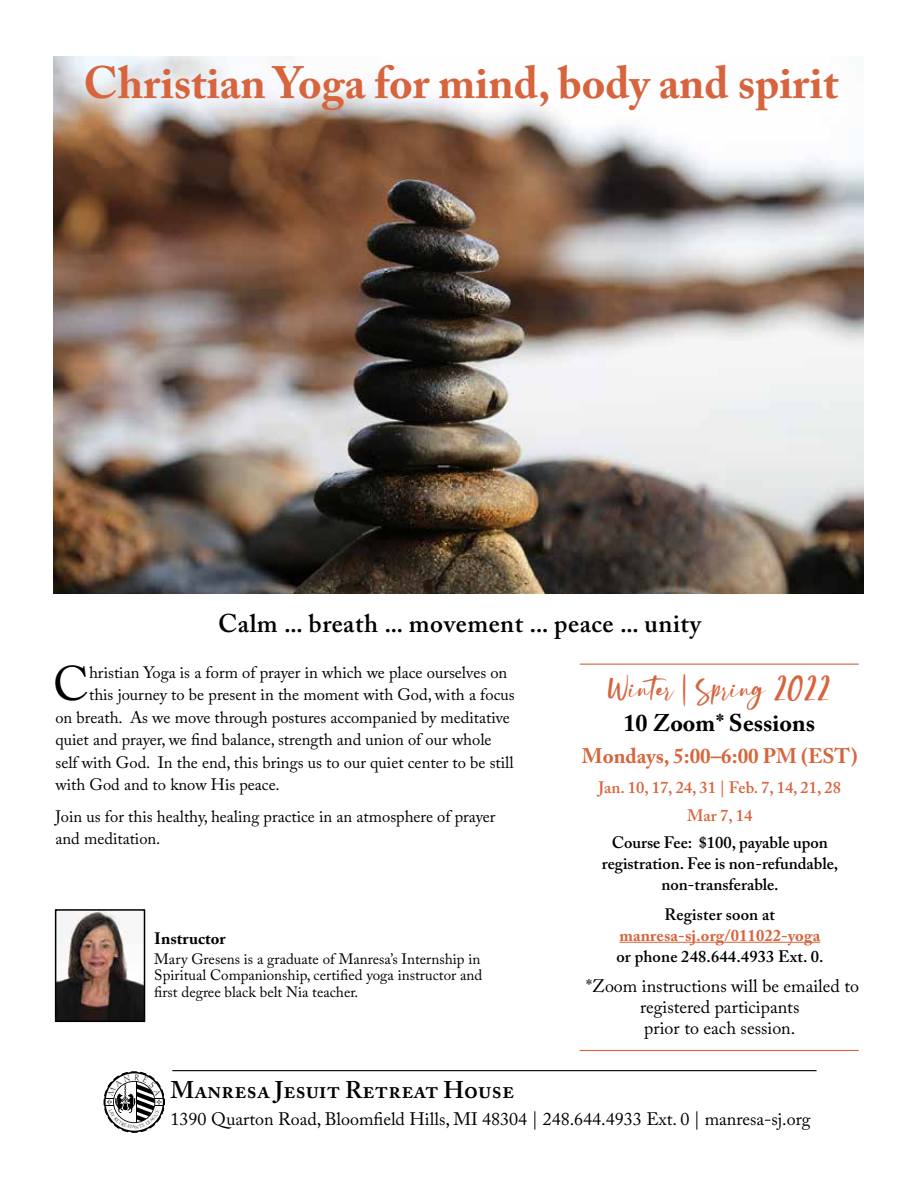
<style>
.page{position:relative;width:918px;height:1188px;background:#fff}
.page>*{position:absolute;margin:0;border:0;box-sizing:border-box;transform-origin:0 0}
.t1{font:48.15px "Adobe Caslon Pro";color:#000}
.t2{font:700 45px "Adobe Caslon Pro";color:#d6653e}
.t3{font:33px "Oliver Blush";color:#d6653e}
.t4{font:600 25.5px "Adobe Caslon Pro";letter-spacing:.02em;color:#000}
.t5{font:600 24px "Adobe Caslon Pro";color:#000}
.t6{font:700 24px "Adobe Caslon Pro";color:#000}
.t7{font:700 21px "Adobe Caslon Pro";color:#d6653e}
.t8{font:18px/21px "Adobe Caslon Pro";color:#000;text-align:center}
.t9{font:16.5px/22.5px "Adobe Caslon Pro";color:#000}
.t10{font:600 16.5px/21px "Adobe Caslon Pro";color:#000;text-align:center}
.t11{font:600 16.5px "Adobe Caslon Pro";color:#d6653e}
.t12{font:700 16.5px "Adobe Caslon Pro";letter-spacing:.01em;color:#d6653e}
.t13{font:700 16.5px "Adobe Caslon Pro";color:#000}
.t14{font:15px/16.5px "Adobe Caslon Pro";color:#000}
.s1{color:#fff}
</style>
<div class="page">
<img style="left:54px;top:57px;width:809px;height:537px">
<img style="left:58px;top:912px;width:84px;height:107px">
<div style="left:55px;top:909px;width:90px;height:113px;border:2px solid #000"></div>
<hr style="left:172px;top:1070px;width:645px;height:1px;background:#000">
<hr style="left:619px;top:942px;width:201px;height:1px;background:#d6653e">
<hr style="left:580px;top:664px;width:279px;height:1px;background:#d6653e">
<hr style="left:580px;top:1050px;width:279px;height:1px;background:#d6653e">
<svg style="left:103px;top:1071px;width:62px;height:62px"></svg>
<p class="t2" style="left:83px;top:56px;width:756px">Christian Yoga for mind, body and spirit</p>
<p class="t4" style="left:218px;top:609px;width:484px">Calm ... breath ... movement ... peace ... unity</p>
<p class="t1" style="left:53px;top:655px;width:37px">C</p>
<p class="t9" style="left:89px;top:661px;width:420px">hristian Yoga is a form of prayer in which we place ourselves on</p>
<p class="t9" style="left:89px;top:683px;width:427px">this journey to be present in the moment with God, with a focus</p>
<p class="t9" style="left:55px;top:706px;width:456px">on breath. As we move through postures accompanied by meditative</p>
<p class="t9" style="left:55px;top:728px;width:438px">quiet and prayer, we find balance, strength and union of our whole</p>
<p class="t9" style="left:55px;top:751px;width:460px">self with God. In the end, this brings us to our quiet center to be still</p>
<p class="t9" style="left:55px;top:773px;width:226px">with God and to know His peace.</p>
<p class="t9" style="left:55px;top:805px;width:442px">Join us for this healthy, healing practice in an atmosphere of prayer and meditation.</p>
<p class="t13" style="left:154px;top:929px;width:73px">Instructor</p>
<p class="t14" style="left:154px;top:950px;width:330px">Mary Gresens is a graduate of Manresa’s Internship in<br>Spiritual Companionship, certified yoga instructor and first degree black belt Nia teacher.</p>
<p class="t3" style="left:608px;top:672px;width:224px">Winter | Spring 2022</p>
<p class="t6" style="left:624px;top:709px;width:193px">10 Zoom* Sessions</p>
<p class="t7" style="left:582px;top:743px;width:277px">Mondays, 5:00–6:00 PM (EST)</p>
<p class="t11" style="left:598px;top:778px;width:244px">Jan. 10, 17, 24, 31 | Feb. 7, 14, 21, 28</p>
<p class="t11" style="left:687px;top:806px;width:67px">Mar 7, 14</p>
<p class="t10" style="left:602px;top:831px;width:238px">Course Fee: $100, payable upon registration. Fee is non-refundable,</p>
<p class="t10" style="left:661px;top:873px;width:119px">non-transferable.</p>
<p class="t10" style="left:665px;top:903px;width:112px">Register soon at</p>
<p class="t12" style="left:619px;top:925px;width:202px">manresa-sj.org/011022-yoga</p>
<p class="t10" style="left:616px;top:945px;width:209px">or phone 248.644.4933 Ext. 0.</p>
<p class="t8" style="left:580px;top:975px;width:280px"><span class="s1">*</span>*Zoom instructions will be emailed to registered participants</p>
<p class="t8" style="left:644px;top:1017px;width:153px">prior to each session.</p>
<p class="t5" style="left:171px;top:1076px;width:345px">Manresa Jesuit Retreat House</p>
<p class="t8" style="left:171px;top:1108px;width:642px">1390 Quarton Road, Bloomfield Hills, MI 48304 | 248.644.4933 Ext. 0 | manresa-sj.org</p>
</div>
